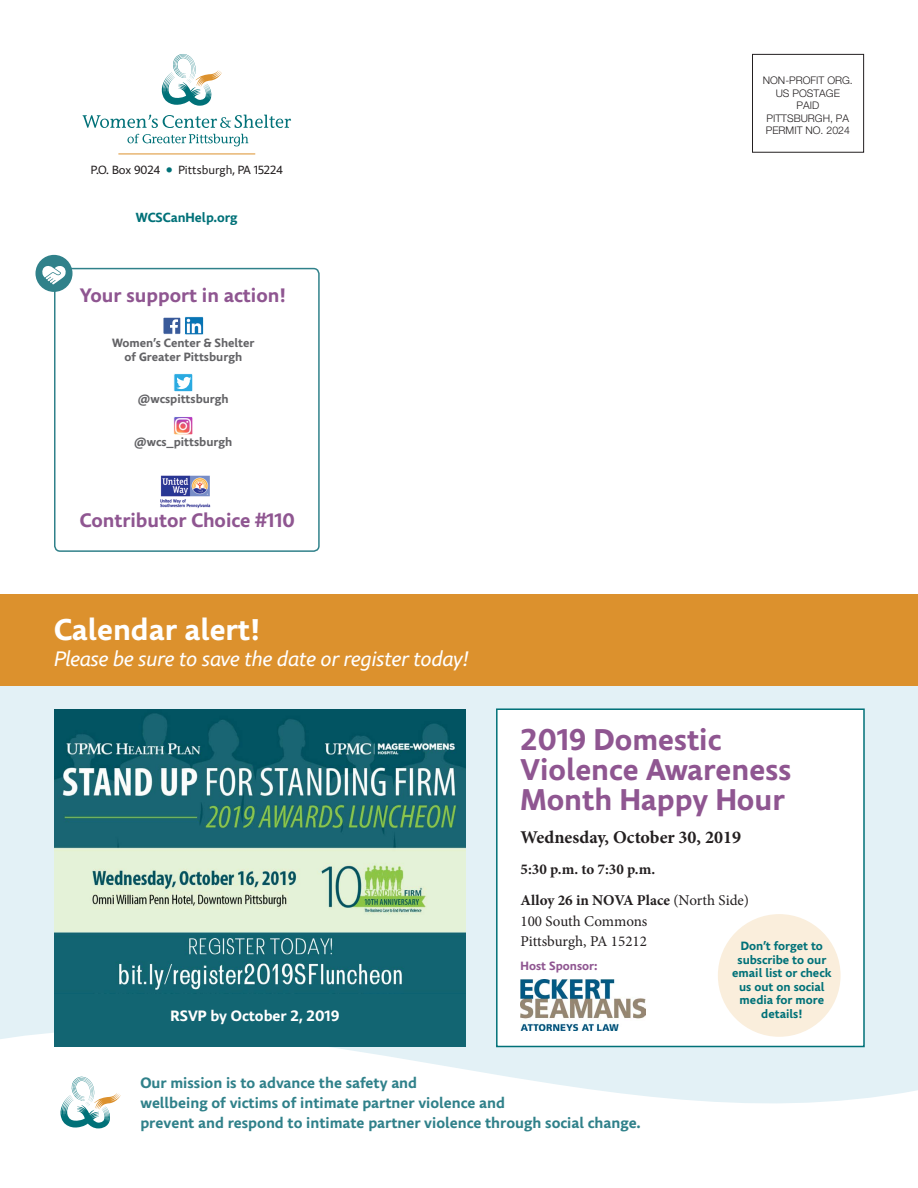
<style>
.page{position:relative;width:918px;height:1188px;background:#fff}
.page>*{position:absolute;margin:0;border:0;box-sizing:border-box;transform-origin:0 0}
.heading{font:700 30px/30px "Comenia Sans";color:#8f5691}
.heading-2{font:700 30px "Comenia Sans";color:#fff}
.heading-3{font:italic 21px "Comenia Sans";letter-spacing:-.02em;color:#fff}
.heading-4{font:700 19.5px "Comenia Sans";color:#8f5691}
.text{font:700 18px "Minion Pro";color:#231f20}
.t1{font:700 15px/20.2px "Comenia Sans";color:#30818a}
.text-2{font:15px/20.2px "Minion Pro";color:#231f20}
.t2{font:700 15px "Comenia Sans";color:#fff}
.text-3{font:700 15px "Minion Pro";color:#231f20}
.t3{font:700 13.2px "Comenia Sans";color:#007178}
.heading-5{font:700 12px/13.5px "Comenia Sans";color:#007178;text-align:center}
.t4{font:700 12px/13.5px "Comenia Sans";color:#636366;text-align:center}
.heading-6{font:700 12px "Comenia Sans";color:#8f5691}
.t5{font:11.85px "Comenia Sans";color:#231f20}
.t6{font:300 10.5px "Helvetica Neue";color:#231f20}
.s1{color:#007178}
.s2{font-weight:700}
</style>
<div class="page">
<svg style="left:0;top:998px;width:918px;height:106px;fill:#e3f1f6"></svg>
<div style="left:0;top:594px;width:918px;height:404px;background:#e3f1f6"></div>
<div style="left:0;top:594px;width:918px;height:92px;background:#dc912d"></div>
<div style="left:752px;top:54px;width:112px;height:99px;border:1px solid #231f20"></div>
<div style="left:54px;top:268px;width:266px;height:284px;border:2px solid #30818a;border-radius:5px"></div>
<svg style="left:35px;top:255px;width:38px;height:37px"></svg>
<svg style="left:176px;top:375px;width:15px;height:15px"></svg>
<div style="left:174px;top:373px;width:19px;height:19px;border:1px solid #fff"></div>
<img style="left:176px;top:418px;width:15px;height:15px">
<div style="left:174px;top:416px;width:19px;height:19px;border:1px solid #fff"></div>
<svg style="left:165px;top:319px;width:14px;height:13px"></svg>
<div style="left:163px;top:317px;width:18px;height:17px;border:1px solid #fff"></div>
<img style="left:186px;top:318px;width:16px;height:15px">
<div style="left:184px;top:316px;width:20px;height:19px;border:1px solid #fff"></div>
<div style="left:54px;top:709px;width:412px;height:337px;background:#126572"></div>
<img style="left:54px;top:709px;width:412px;height:281px">
<div style="left:496px;top:708px;width:369px;height:339px;background:#fff;border:2px solid #007178"></div>
<svg style="left:82px;top:115px;width:209px;height:13px"></svg>
<svg style="left:127px;top:134px;width:122px;height:12px"></svg>
<svg style="left:161px;top:54px;width:61px;height:52px"></svg>
<hr style="left:118px;top:154px;width:137px;height:1px;background:#dc912d">
<svg style="left:60px;top:1076px;width:61px;height:53px"></svg>
<img style="left:521px;top:980px;width:125px;height:50px">
<div style="left:718px;top:914px;width:123px;height:123px;background:#faeedc;border-radius:50%"></div>
<img style="left:160px;top:475px;width:51px;height:33px">
<p class="t5" style="left:91px;top:163px;width:194px">P.O. Box 9024 <span class="s1">•</span> Pittsburgh, PA 15224</p>
<p class="t3" style="left:136px;top:209px;width:103px">WCSCanHelp.org</p>
<p class="heading-4" style="left:80px;top:283px;width:208px">Your support in action!</p>
<p class="t4" style="left:112px;top:336px;width:144px">Women’s Center &amp; Shelter of Greater Pittsburgh</p>
<p class="t4" style="left:138px;top:393px;width:92px">@wcspittsburgh</p>
<p class="t4" style="left:134px;top:435px;width:100px">@wcs_pittsburgh</p>
<p class="heading-4" style="left:80px;top:508px;width:216px">Contributor Choice #110</p>
<p class="heading-2" style="left:54px;top:611px;width:208px">Calendar alert!</p>
<p class="heading-3" style="left:54px;top:645px;width:416px">Please be sure to save the date or register today!</p>
<p class="t6" style="left:763px;top:74px;width:92px">NON-PROFIT ORG.</p>
<p class="t6" style="left:776px;top:86px;width:66px">US POSTAGE</p>
<p class="t6" style="left:796px;top:99px;width:24px">PAID</p>
<p class="t6" style="left:766px;top:112px;width:84px">PITTSBURGH, PA</p>
<p class="t6" style="left:766px;top:124px;width:86px">PERMIT NO. 2024</p>
<p class="heading" style="left:521px;top:726px;width:272px">2019 Domestic<br>Violence Awareness<br>Month Happy Hour</p>
<p class="text" style="left:521px;top:825px;width:222px">Wednesday, October 30, 2019</p>
<p class="text-3" style="left:521px;top:859px;width:136px">5:30 p.m. to 7:30 p.m.</p>
<p class="text-2" style="left:521px;top:891px;width:230px"><span class="s2">Alloy 26 in NOVA Place</span> (North Side)<br>100 South Commons<br>Pittsburgh, PA 15212</p>
<p class="heading-6" style="left:521px;top:959px;width:79px">Host Sponsor:</p>
<p class="heading-5" style="left:732px;top:940px;width:101px">Don’t forget to subscribe to our email list or check us out on social media for more</p>
<p class="t2" style="left:171px;top:1006px;width:170px">RSVP by October 2, 2019</p>
<p class="heading-5" style="left:761px;top:1007px;width:43px">details!</p>
<p class="t1" style="left:140px;top:1073px;width:502px">Our mission is to advance the safety and<br>wellbeing of victims of intimate partner violence and<br>prevent and respond to intimate partner violence through social change.</p>
</div>
